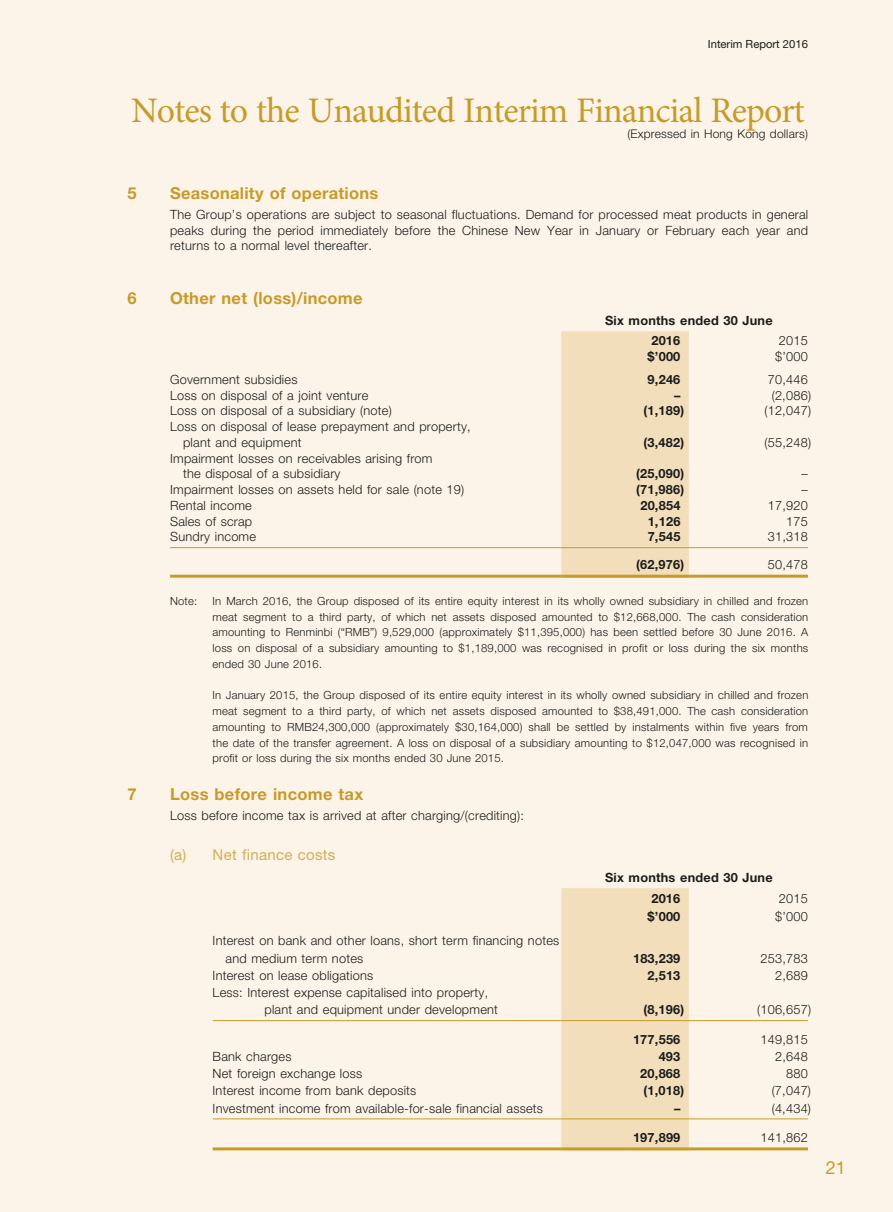
<style>
.page{position:relative;width:893px;height:1212px;background:#fcf4e8}
.page>*{position:absolute;margin:0;border:0;box-sizing:border-box;transform-origin:0 0}
.t1{font:36px "Minion Pro";letter-spacing:-.025em;color:#c79b29}
.t2{font:18px "Helvetica Neue LT Std";color:#c79b29}
.t3{font:700 16.5px "Helvetica Neue LT Std";letter-spacing:.015em;color:#c79b29}
.t4{font:15px "Helvetica Neue LT Std";letter-spacing:.015em;color:#d5ad56}
.t5{font:300 12.75px/15.8px "Helvetica Neue LT Std";letter-spacing:.015em;color:#1c1c1b}
.t6{font:700 12.75px/20px "Helvetica Neue LT Std";letter-spacing:.015em;color:#1c1c1b}
.t7{font:300 12px "Helvetica Neue LT Std";letter-spacing:.015em;color:#1c1c1b}
.t8{font:300 11.25px/15.8px "Helvetica Neue LT Std";letter-spacing:.015em;color:#1c1c1b;text-align:justify}
.t9{font:11.25px "Helvetica Neue LT Std";color:#1c1c1b}
</style>
<div class="page">
<div style="left:561px;top:331px;width:128px;height:244px;background:#f3debc"></div>
<hr style="left:170px;top:547px;width:391px;height:1px;background:#c79b29">
<hr style="left:561px;top:547px;width:128px;height:1px;background:#c79b29">
<hr style="left:689px;top:547px;width:119px;height:1px;background:#c79b29">
<hr style="left:170px;top:575px;width:391px;height:3px;background:#c79b29">
<hr style="left:561px;top:575px;width:128px;height:3px;background:#c79b29">
<hr style="left:689px;top:575px;width:119px;height:3px;background:#c79b29">
<svg style="left:561px;top:888px;width:128px;height:259px;background:#f3debc"></svg>
<hr style="left:213px;top:1020px;width:348px;height:1px;background:#c79b29">
<hr style="left:561px;top:1020px;width:128px;height:1px;background:#c79b29">
<hr style="left:689px;top:1020px;width:119px;height:1px;background:#c79b29">
<hr style="left:213px;top:1118px;width:348px;height:1px;background:#c79b29">
<hr style="left:561px;top:1118px;width:128px;height:1px;background:#c79b29">
<hr style="left:689px;top:1118px;width:119px;height:1px;background:#c79b29">
<hr style="left:213px;top:1147px;width:348px;height:3px;background:#c79b29">
<hr style="left:561px;top:1147px;width:128px;height:3px;background:#c79b29">
<hr style="left:689px;top:1147px;width:119px;height:3px;background:#c79b29">
<p class="t9" style="left:708px;top:37px;width:102px">Interim Report 2016</p>
<h1 class="t1" style="left:131px;top:86px;width:675px">Notes to the Unaudited Interim Financial Report</h1>
<p class="t7" style="left:627px;top:126px;width:182px">(Expressed in Hong Kong dollars)</p>
<p class="t3" style="left:128px;top:183px;width:11px">5</p>
<p class="t3" style="left:170px;top:183px;width:210px">Seasonality of operations</p>
<p class="t5" style="left:170px;top:206px;width:640px;text-align:justify">The Group’s operations are subject to seasonal fluctuations. Demand for processed meat products in general peaks during the period immediately before the Chinese New Year in January or February each year and returns to a normal level thereafter.</p>
<p class="t3" style="left:128px;top:288px;width:11px">6</p>
<p class="t3" style="left:170px;top:288px;width:194px">Other net (loss)/income</p>
<p class="t6" style="left:651px;top:310px;width:123px;text-indent:-46px">Six months ended 30 June<br>2016</p>
<p class="t5" style="left:779px;top:332px;width:31px">2015</p>
<p class="t6" style="left:648px;top:346px;width:34px">$’000</p>
<p class="t5" style="left:775px;top:348px;width:34px">$’000</p>
<p class="t5" style="left:170px;top:371px;width:129px">Government subsidies</p>
<p class="t6" style="left:648px;top:369px;width:34px">9,246</p>
<p class="t5" style="left:768px;top:371px;width:42px">70,446</p>
<p class="t5" style="left:170px;top:387px;width:200px">Loss on disposal of a joint venture</p>
<p class="t6" style="left:674px;top:385px;width:8px">–</p>
<p class="t5" style="left:772px;top:387px;width:41px">(2,086)</p>
<p class="t5" style="left:170px;top:403px;width:223px">Loss on disposal of a subsidiary (note)</p>
<p class="t6" style="left:643px;top:400px;width:42px">(1,189)</p>
<p class="t5" style="left:764px;top:403px;width:48px">(12,047)</p>
<p class="t5" style="left:183px;top:418px;width:289px;text-indent:-13px">Loss on disposal of lease prepayment and property, plant and equipment</p>
<p class="t6" style="left:643px;top:432px;width:42px">(3,482)</p>
<p class="t5" style="left:764px;top:434px;width:48px">(55,248)</p>
<p class="t5" style="left:183px;top:450px;width:251px;text-indent:-13px">Impairment losses on receivables arising from the disposal of a subsidiary</p>
<p class="t6" style="left:636px;top:463px;width:50px">(25,090)</p>
<p class="t5" style="left:802px;top:466px;width:8px">–</p>
<p class="t5" style="left:170px;top:481px;width:296px">Impairment losses on assets held for sale (note 19)</p>
<p class="t6" style="left:636px;top:479px;width:50px">(71,986)</p>
<p class="t5" style="left:802px;top:481px;width:8px">–</p>
<p class="t5" style="left:170px;top:497px;width:83px">Rental income</p>
<p class="t6" style="left:640px;top:495px;width:42px">20,854</p>
<p class="t5" style="left:768px;top:497px;width:42px">17,920</p>
<p class="t5" style="left:170px;top:513px;width:84px">Sales of scrap</p>
<p class="t6" style="left:648px;top:511px;width:34px">1,126</p>
<p class="t5" style="left:786px;top:513px;width:23px">175</p>
<p class="t5" style="left:170px;top:529px;width:87px">Sundry income</p>
<p class="t6" style="left:648px;top:526px;width:34px">7,545</p>
<p class="t5" style="left:768px;top:529px;width:42px">31,318</p>
<p class="t6" style="left:636px;top:554px;width:50px">(62,976)</p>
<p class="t5" style="left:768px;top:556px;width:42px">50,478</p>
<p class="t8" style="left:170px;top:593px;width:29px">Note:</p>
<p class="t8" style="left:213px;top:593px;width:597px">In March 2016, the Group disposed of its entire equity interest in its wholly owned subsidiary in chilled and frozen meat segment to a third party, of which net assets disposed amounted to $12,668,000. The cash consideration amounting to Renminbi (“RMB”) 9,529,000 (approximately $11,395,000) has been settled before 30 June 2016. A loss on disposal of a subsidiary amounting to $1,189,000 was recognised in profit or loss during the six months ended 30 June 2016.</p>
<p class="t8" style="left:213px;top:687px;width:597px">In January 2015, the Group disposed of its entire equity interest in its wholly owned subsidiary in chilled and frozen meat segment to a third party, of which net assets disposed amounted to $38,491,000. The cash consideration amounting to RMB24,300,000 (approximately $30,164,000) shall be settled by instalments within five years from the date of the transfer agreement. A loss on disposal of a subsidiary amounting to $12,047,000 was recognised in profit or loss during the six months ended 30 June 2015.</p>
<p class="t3" style="left:128px;top:784px;width:11px">7</p>
<p class="t3" style="left:170px;top:784px;width:195px">Loss before income tax</p>
<p class="t5" style="left:170px;top:808px;width:355px">Loss before income tax is arrived at after charging/(crediting):</p>
<p class="t4" style="left:170px;top:845px;width:167px">(a) Net finance costs</p>
<p class="t5" style="left:226px;top:932px;width:335px;line-height:17.2px;text-indent:-13px">Interest on bank and other loans, short term financing notes and medium term notes</p>
<p class="t6" style="left:651px;top:866px;width:123px;line-height:21.5px;text-indent:-46px">Six months ended 30 June<br>2016</p>
<p class="t5" style="left:779px;top:890px;width:31px">2015</p>
<p class="t6" style="left:648px;top:906px;width:34px">$’000</p>
<p class="t5" style="left:775px;top:908px;width:34px">$’000</p>
<p class="t6" style="left:633px;top:948px;width:49px">183,239</p>
<p class="t5" style="left:761px;top:950px;width:49px">253,783</p>
<p class="t5" style="left:213px;top:967px;width:162px">Interest on lease obligations</p>
<p class="t6" style="left:648px;top:965px;width:34px">2,513</p>
<p class="t5" style="left:775px;top:967px;width:34px">2,689</p>
<p class="t5" style="left:264px;top:983px;width:235px;line-height:17.2px;text-indent:-52px">Less: Interest expense capitalised into property, plant and equipment under development</p>
<p class="t6" style="left:643px;top:999px;width:42px">(8,196)</p>
<p class="t5" style="left:757px;top:1001px;width:55px">(106,657)</p>
<p class="t6" style="left:633px;top:1029px;width:49px">177,556</p>
<p class="t5" style="left:761px;top:1031px;width:49px">149,815</p>
<p class="t5" style="left:213px;top:1048px;width:80px">Bank charges</p>
<p class="t6" style="left:659px;top:1046px;width:23px">493</p>
<p class="t5" style="left:775px;top:1048px;width:34px">2,648</p>
<p class="t5" style="left:213px;top:1065px;width:151px">Net foreign exchange loss</p>
<p class="t6" style="left:640px;top:1063px;width:42px">20,868</p>
<p class="t5" style="left:786px;top:1065px;width:23px">880</p>
<p class="t5" style="left:213px;top:1082px;width:205px">Interest income from bank deposits</p>
<p class="t6" style="left:643px;top:1080px;width:42px">(1,018)</p>
<p class="t5" style="left:772px;top:1082px;width:41px">(7,047)</p>
<p class="t5" style="left:213px;top:1100px;width:332px">Investment income from available-for-sale financial assets</p>
<p class="t6" style="left:674px;top:1098px;width:8px">–</p>
<p class="t5" style="left:772px;top:1100px;width:41px">(4,434)</p>
<p class="t6" style="left:633px;top:1127px;width:49px">197,899</p>
<p class="t5" style="left:761px;top:1129px;width:49px">141,862</p>
<h2 class="t2" style="left:826px;top:1156px;width:22px">21</h2>
</div>
